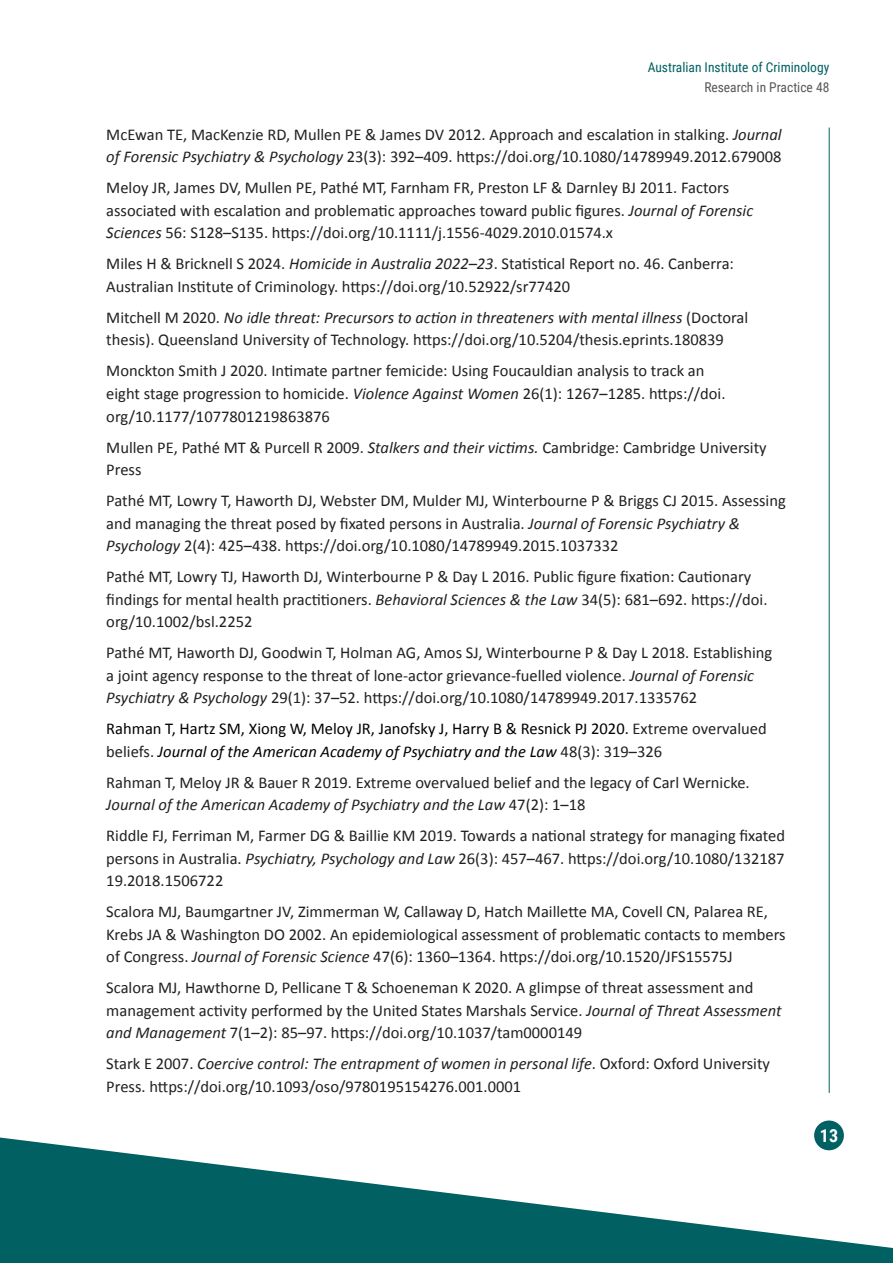
<style>
.page{position:relative;width:893px;height:1263px;background:#fff}
.page>*{position:absolute;margin:0;border:0;box-sizing:border-box;transform-origin:0 0}
.t1{font:700 18px "Roboto Condensed";color:#fff}
.body{font:16.5px/22.5px "Calibri";color:#231f20}
.body-2{font:16.5px/22.5px "Calibri";color:#000}
.t2{font:13.5px "Roboto Condensed";color:#006062}
.t3{font:13.5px "Roboto Condensed";color:#57585a}
.s1{font-style:italic}
.s2{color:#231f20}
</style>
<div class="page">
<hr style="left:829px;top:128px;width:1px;height:965px;background:#006062">
<div style="left:814px;top:1120px;width:30px;height:30px;background:#006062;border-radius:50%"></div>
<svg style="left:0;top:1137px;width:893px;height:126px;fill:#006062"></svg>
<p class="t2" style="left:648px;top:57px;width:183px">Australian Institute of Criminology</p>
<p class="t3" style="left:704px;top:78px;width:127px">Research in Practice 48</p>
<p class="body" style="left:106px;top:123px;width:677px">McEwan TE, MacKenzie RD, Mullen PE &amp; James DV 2012. Approach and escalation in stalking. <span class="s1">Journal of Forensic Psychiatry &amp; Psychology</span> 23(3): 392–409. https://doi.org/10.1080/14789949.2012.679008</p>
<p class="body" style="left:106px;top:176px;width:648px">Meloy JR, James DV, Mullen PE, Pathé MT, Farnham FR, Preston LF &amp; Darnley BJ 2011. Factors associated with escalation and problematic approaches toward public figures. <span class="s1">Journal of Forensic<br>Sciences</span> 56: S128–S135. https://doi.org/10.1111/j.1556-4029.2010.01574.x</p>
<p class="body" style="left:106px;top:252px;width:629px">Miles H &amp; Bricknell S 2024. <span class="s1">Homicide in Australia 2022–23</span>. Statistical Report no. 46. Canberra:<br>Australian Institute of Criminology. https://doi.org/10.52922/sr77420</p>
<p class="body" style="left:106px;top:306px;width:643px">Mitchell M 2020. <span class="s1">No idle threat: Precursors to action in threateners with mental illness</span> (Doctoral thesis). Queensland University of Technology. https://doi.org/10.5204/thesis.eprints.180839</p>
<p class="body" style="left:106px;top:359px;width:621px">Monckton Smith J 2020. Intimate partner femicide: Using Foucauldian analysis to track an eight stage progression to homicide. <span class="s1">Violence Against Women</span> 26(1): 1267–1285. https://doi. org/10.1177/1077801219863876</p>
<p class="body" style="left:106px;top:435px;width:662px">Mullen PE, Pathé MT &amp; Purcell R 2009. <span class="s1">Stalkers and their victims.</span> Cambridge: Cambridge University<br>Press</p>
<p class="body" style="left:106px;top:489px;width:681px">Pathé MT, Lowry T, Haworth DJ, Webster DM, Mulder MJ, Winterbourne P &amp; Briggs CJ 2015. Assessing and managing the threat posed by fixated persons in Australia. <span class="s1">Journal of Forensic Psychiatry &amp;<br>Psychology</span> 2(4): 425–438. https://doi.org/10.1080/14789949.2015.1037332</p>
<p class="body" style="left:106px;top:565px;width:663px">Pathé MT, Lowry TJ, Haworth DJ, Winterbourne P &amp; Day L 2016. Public figure fixation: Cautionary findings for mental health practitioners. <span class="s1">Behavioral Sciences &amp; the Law</span> 34(5): 681–692. https://doi. org/10.1002/bsl.2252</p>
<p class="body" style="left:106px;top:641px;width:667px">Pathé MT, Haworth DJ, Goodwin T, Holman AG, Amos SJ, Winterbourne P &amp; Day L 2018. Establishing a joint agency response to the threat of lone-actor grievance-fuelled violence. <span class="s1">Journal of Forensic<br>Psychiatry &amp; Psychology</span> 29(1): 37–52. https://doi.org/10.1080/14789949.2017.1335762</p>
<p class="body-2" style="left:106px;top:717px;width:662px">Rahman T, Hartz SM, Xiong W, Meloy JR, Janofsky J, Harry B &amp; Resnick PJ 2020. <span class="s2">Extreme overvalued beliefs.</span> <span class="s1">Journal of the American Academy of Psychiatry and the Law</span> <span class="s2">48(3): 319–326</span></p>
<p class="body" style="left:106px;top:770px;width:645px">Rahman T, Meloy JR &amp; Bauer R 2019. Extreme overvalued belief and the legacy of Carl Wernicke.<br><span class="s1">Journal of the American Academy of Psychiatry and the Law</span> 47(2): 1–18</p>
<p class="body" style="left:106px;top:824px;width:680px;text-align:justify">Riddle FJ, Ferriman M, Farmer DG &amp; Baillie KM 2019. Towards a national strategy for managing fixated persons in Australia. <span class="s1">Psychiatry, Psychology and Law</span> 26(3): 457–467. https://doi.org/10.1080/132187<br>19.2018.1506722</p>
<p class="body" style="left:106px;top:900px;width:681px">Scalora MJ, Baumgartner JV, Zimmerman W, Callaway D, Hatch Maillette MA, Covell CN, Palarea RE,<br>Krebs JA &amp; Washington DO 2002. An epidemiological assessment of problematic contacts to members of Congress. <span class="s1">Journal of Forensic Science</span> 47(6): 1360–1364. https://doi.org/10.1520/JFS15575J</p>
<p class="body" style="left:106px;top:976px;width:677px">Scalora MJ, Hawthorne D, Pellicane T &amp; Schoeneman K 2020. A glimpse of threat assessment and management activity performed by the United States Marshals Service. <span class="s1">Journal of Threat Assessment and Management</span> 7(1–2): 85–97. https://doi.org/10.1037/tam0000149</p>
<p class="body" style="left:106px;top:1052px;width:665px">Stark E 2007. <span class="s1">Coercive control: The entrapment of women in personal life</span>. Oxford: Oxford University<br>Press. https://doi.org/10.1093/oso/9780195154276.001.0001</p>
<p class="t1" style="left:820px;top:1123px;width:20px">13</p>
</div>
